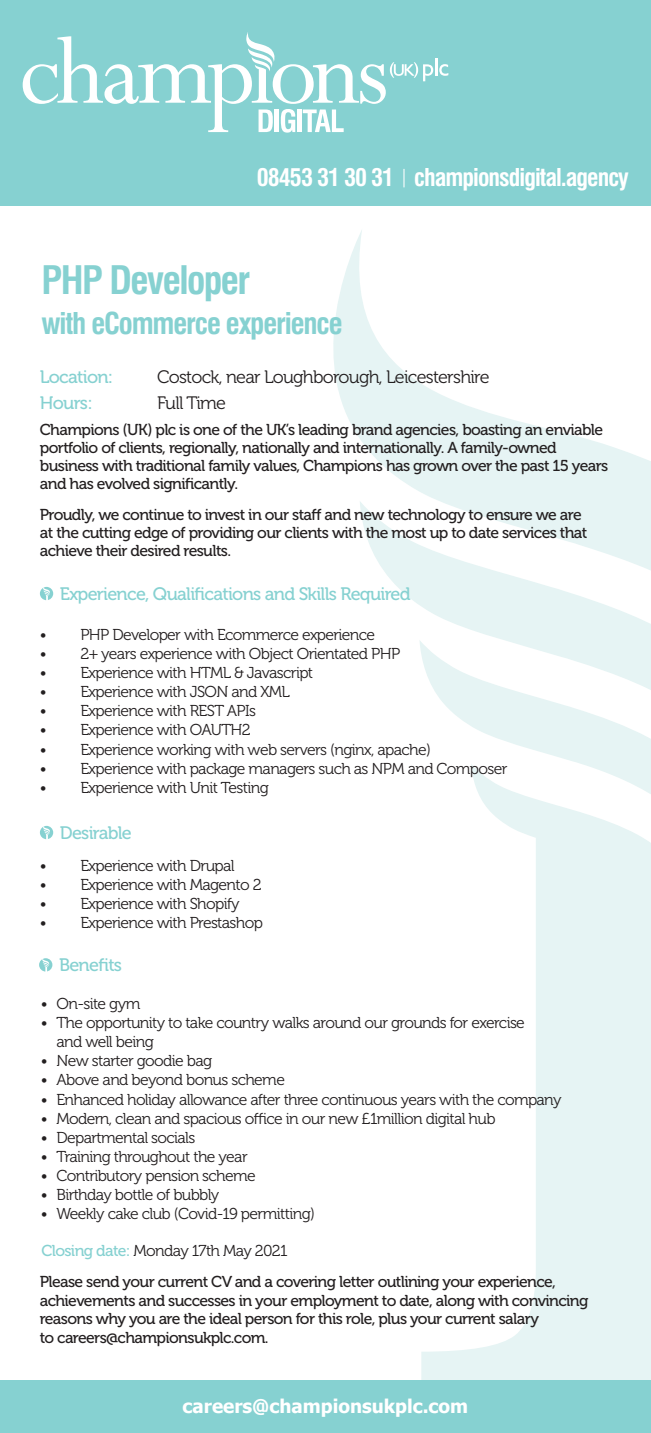
<style>
.page{position:relative;width:651px;height:1433px;background:#fff}
.page>*{position:absolute;margin:0;border:0;box-sizing:border-box;transform-origin:0 0}
.t1{font:700 condensed 38.25px "Swiss 721 BT";letter-spacing:-.04em;color:#86d1d1}
.t2{font:700 condensed 29.25px "Swiss 721 BT";letter-spacing:-.04em;color:#86d1d1}
.t3{font:700 condensed 23.85px "Swiss 721 BT";letter-spacing:-.04em;color:#fff}
.t4{font:700 18.9px "Tahoma";color:#fff}
.t5{font:18px "Museo 500";letter-spacing:-.04em;color:#86d1d1}
.t6{font:18px "Museo 300";letter-spacing:-.04em;color:#231f20}
.t7{font:15.75px "Museo 300";letter-spacing:-.04em;color:#231f20}
.t8{font:15.75px/18px "Museo 500";letter-spacing:-.04em;color:#231f20}
.s1{font-family:"Museo 500";color:#86d1d1}
</style>
<div class="page">
<svg style="left:333px;top:230px;width:318px;height:271px"></svg>
<svg style="left:360px;top:501px;width:291px;height:139px;fill:#e6f4f4"></svg>
<svg style="left:419px;top:640px;width:232px;height:123px"></svg>
<svg style="left:421px;top:763px;width:230px;height:616px;fill:#e6f4f4"></svg>
<div style="left:0;top:1379px;width:651px;height:53px;background:#86d1d1"></div>
<svg style="left:40px;top:587px;width:13px;height:13px"></svg>
<svg style="left:40px;top:825px;width:13px;height:14px"></svg>
<svg style="left:43px;top:586px;width:7px;height:15px"></svg>
<svg style="left:43px;top:825px;width:7px;height:15px"></svg>
<div style="left:0;top:0;width:651px;height:206px;background:#86d1d1"></div>
<svg style="left:23px;top:32px;width:425px;height:101px"></svg>
<svg style="left:39px;top:958px;width:13px;height:13px"></svg>
<svg style="left:42px;top:958px;width:7px;height:14px"></svg>
<p class="t3" style="left:257px;top:163px;width:373px">08453 31 30 31 <sup>|</sup> championsdigital.agency</p>
<p class="t1" style="left:41px;top:257px;width:210px">PHP Developer</p>
<p class="t2" style="left:41px;top:306px;width:302px">with eCommerce experience</p>
<p class="t5" style="left:40px;top:367px;width:75px">Location:</p>
<p class="t5" style="left:40px;top:393px;width:54px">Hours:</p>
<p class="t6" style="left:157px;top:367px;width:334px">Costock, near Loughborough, Leicestershire</p>
<p class="t6" style="left:157px;top:393px;width:71px">Full Time</p>
<p class="t8" style="left:40px;top:421px;width:570px">Champions (UK) plc is one of the UK’s leading brand agencies, boasting an enviable portfolio of clients, regionally, nationally and internationally. A family-owned business with traditional family values, Champions has grown over the past 15 years and has evolved significantly.</p>
<p class="t8" style="left:40px;top:505px;width:549px">Proudly, we continue to invest in our staff and new technology to ensure we are at the cutting edge of providing our clients with the most up to date services that achieve their desired results.</p>
<p class="t5" style="left:60px;top:583px;width:352px">Experience, Qualifications and Skills Required</p>
<p class="t7" style="left:40px;top:626px;width:337px">• PHP Developer with Ecommerce experience</p>
<p class="t7" style="left:40px;top:645px;width:362px">• 2+ years experience with Object Orientated PHP</p>
<p class="t7" style="left:40px;top:664px;width:275px">• Experience with HTML &amp; Javascript</p>
<p class="t7" style="left:40px;top:683px;width:251px">• Experience with JSON and XML</p>
<p class="t7" style="left:40px;top:702px;width:217px">• Experience with REST APIs</p>
<p class="t7" style="left:40px;top:721px;width:212px">• Experience with OAUTH2</p>
<p class="t7" style="left:40px;top:740px;width:392px">• Experience working with web servers (nginx, apache)</p>
<p class="t7" style="left:40px;top:759px;width:469px">• Experience with package managers such as NPM and Composer</p>
<p class="t7" style="left:40px;top:779px;width:230px">• Experience with Unit Testing</p>
<p class="t5" style="left:60px;top:822px;width:73px">Desirable</p>
<p class="t7" style="left:40px;top:856px;width:196px">• Experience with Drupal</p>
<p class="t7" style="left:40px;top:876px;width:223px">• Experience with Magento 2</p>
<p class="t7" style="left:40px;top:895px;width:201px">• Experience with Shopify</p>
<p class="t7" style="left:40px;top:914px;width:224px">• Experience with Prestashop</p>
<p class="t5" style="left:59px;top:955px;width:65px">Benefits</p>
<p class="t7" style="left:41px;top:995px;width:101px">• On-site gym</p>
<p class="t7" style="left:41px;top:1014px;width:485px">• The opportunity to take country walks around our grounds for exercise</p>
<p class="t7" style="left:56px;top:1033px;width:99px">and well being</p>
<p class="t7" style="left:41px;top:1052px;width:173px">• New starter goodie bag</p>
<p class="t7" style="left:41px;top:1071px;width:246px">• Above and beyond bonus scheme</p>
<p class="t7" style="left:41px;top:1090px;width:522px">• Enhanced holiday allowance after three continuous years with the company</p>
<p class="t7" style="left:41px;top:1109px;width:456px">• Modern, clean and spacious office in our new £1million digital hub</p>
<p class="t7" style="left:41px;top:1128px;width:156px">• Departmental socials</p>
<p class="t7" style="left:41px;top:1148px;width:208px">• Training throughout the year</p>
<p class="t7" style="left:41px;top:1167px;width:217px">• Contributory pension scheme</p>
<p class="t7" style="left:41px;top:1186px;width:180px">• Birthday bottle of bubbly</p>
<p class="t7" style="left:41px;top:1205px;width:276px">• Weekly cake club (Covid-19 permitting)</p>
<p class="t7" style="left:41px;top:1242px;width:247px"><span class="s1">Closing date:</span> Monday 17th May 2021</p>
<p class="t8" style="left:40px;top:1272px;width:550px;line-height:18.7px">Please send your current CV and a covering letter outlining your experience, achievements and successes in your employment to date, along with convincing reasons why you are the ideal person for this role, plus your current salary</p>
<p class="t8" style="left:40px;top:1328px;width:230px">to careers@championsukplc.com.</p>
<p class="t4" style="left:183px;top:1392px;width:287px">careers@championsukplc.com</p>
</div>
